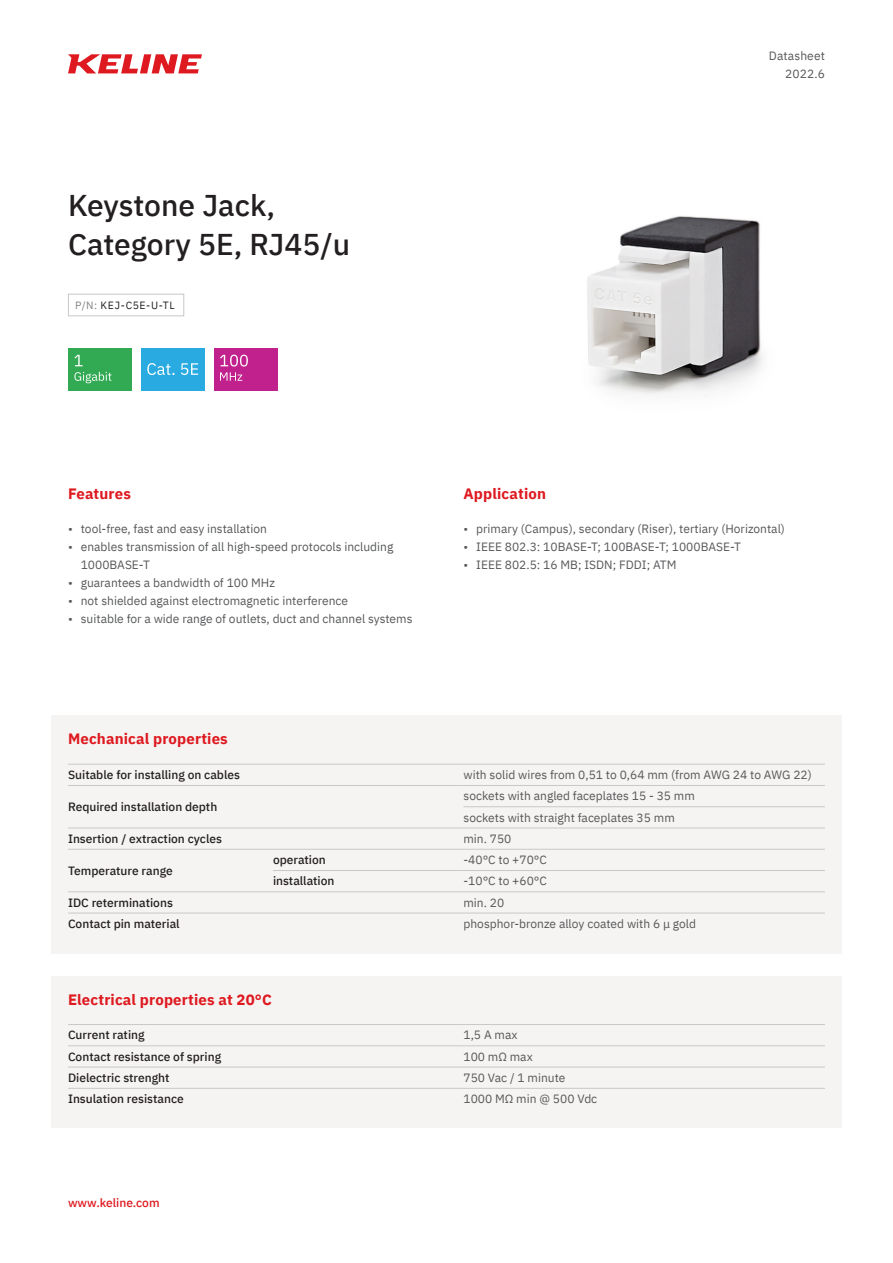
<style>
.page{position:relative;width:893px;height:1263px;background:#fff}
.page>*{position:absolute;margin:0;border:0;box-sizing:border-box;transform-origin:0 0}
.t1{font:500 30px/39px "IBM Plex Sans";color:#231f20}
.t2{font:700 15px "IBM Plex Sans";letter-spacing:.01em;color:#de1920}
.TAB_value{font:12px/18px "IBM Plex Sans";color:#57585a}
.TAB_Category{font:500 12px "IBM Plex Sans";color:#231f20}
.TAB_value-2{font:500 12px "IBM Plex Sans";color:#231f20}
.t3{font:500 12px "IBM Plex Sans";color:#de1920}
.Product_Code{font:10.5px "IBM Plex Sans";letter-spacing:.065em;color:#231f20}
.s1{color:#808285}
</style>
<div class="page">
<svg style="left:68px;top:54px;width:134px;height:19px"></svg>
<div style="left:68px;top:294px;width:116px;height:22px;border:1px solid #c7c8ca"></div>
<div style="left:51px;top:716px;width:791px;height:238px;background:#f6f4f2"></div>
<hr style="left:68px;top:764px;width:205px;height:1px;background:#c7c8ca">
<hr style="left:273px;top:764px;width:190px;height:1px;background:#c7c8ca">
<hr style="left:463px;top:764px;width:362px;height:1px;background:#c7c8ca">
<hr style="left:68px;top:785px;width:205px;height:1px;background:#c7c8ca">
<hr style="left:273px;top:785px;width:190px;height:1px;background:#c7c8ca">
<hr style="left:463px;top:785px;width:362px;height:1px;background:#c7c8ca">
<hr style="left:463px;top:806px;width:362px;height:1px;background:#c7c8ca">
<hr style="left:68px;top:828px;width:205px;height:1px;background:#c7c8ca">
<hr style="left:273px;top:828px;width:190px;height:1px;background:#c7c8ca">
<hr style="left:463px;top:828px;width:362px;height:1px;background:#c7c8ca">
<hr style="left:68px;top:849px;width:205px;height:1px;background:#c7c8ca">
<hr style="left:273px;top:849px;width:190px;height:1px;background:#c7c8ca">
<hr style="left:463px;top:849px;width:362px;height:1px;background:#c7c8ca">
<hr style="left:273px;top:870px;width:190px;height:1px;background:#c7c8ca">
<hr style="left:463px;top:870px;width:362px;height:1px;background:#c7c8ca">
<hr style="left:68px;top:891px;width:205px;height:1px;background:#c7c8ca">
<hr style="left:273px;top:891px;width:190px;height:1px;background:#c7c8ca">
<hr style="left:463px;top:891px;width:362px;height:1px;background:#c7c8ca">
<hr style="left:68px;top:913px;width:205px;height:1px;background:#c7c8ca">
<hr style="left:273px;top:913px;width:190px;height:1px;background:#c7c8ca">
<hr style="left:463px;top:913px;width:362px;height:1px;background:#c7c8ca">
<div style="left:68px;top:348px;width:64px;height:42px;background:#32aa53"></div>
<svg style="left:74px;top:355px;width:9px;height:11px"></svg>
<svg style="left:74px;top:372px;width:37px;height:11px"></svg>
<div style="left:214px;top:348px;width:63px;height:42px;background:#c0218d"></div>
<svg style="left:220px;top:355px;width:28px;height:26px"></svg>
<div style="left:141px;top:348px;width:64px;height:42px;background:#29abe2"></div>
<svg style="left:147px;top:363px;width:27px;height:12px"></svg>
<svg style="left:181px;top:363px;width:17px;height:12px"></svg>
<img style="left:587px;top:216px;width:176px;height:181px">
<div style="left:51px;top:976px;width:791px;height:151px;background:#f6f4f2"></div>
<hr style="left:68px;top:1024px;width:395px;height:1px;background:#c7c8ca">
<hr style="left:463px;top:1024px;width:362px;height:1px;background:#c7c8ca">
<hr style="left:68px;top:1045px;width:395px;height:1px;background:#c7c8ca">
<hr style="left:463px;top:1045px;width:362px;height:1px;background:#c7c8ca">
<hr style="left:68px;top:1067px;width:395px;height:1px;background:#c7c8ca">
<hr style="left:463px;top:1067px;width:362px;height:1px;background:#c7c8ca">
<hr style="left:68px;top:1088px;width:395px;height:1px;background:#c7c8ca">
<hr style="left:463px;top:1088px;width:362px;height:1px;background:#c7c8ca">
<h1 class="t1" style="left:68px;top:183px;width:284px">Keystone Jack,<br>Category 5E, RJ45/u</h1>
<p class="Product_Code" style="left:75px;top:297px;width:101px"><span class="s1">P/N:</span> KEJ-C5E-U-TL</p>
<h3 class="t2" style="left:68px;top:481px;width:64px">Features</h3>
<h3 class="t2" style="left:463px;top:481px;width:84px">Application</h3>
<p class="TAB_value" style="left:769px;top:46px;width:58px">Datasheet</p>
<p class="TAB_value" style="left:785px;top:64px;width:41px">2022.6</p>
<p class="TAB_value" style="left:68px;top:518px;width:200px">• tool-free, fast and easy installation</p>
<p class="TAB_value" style="left:81px;top:536px;width:314px;text-indent:-13px">• enables transmission of all high-speed protocols including<br>1000BASE-T</p>
<p class="TAB_value" style="left:68px;top:572px;width:208px">• guarantees a bandwidth of 100 MHz</p>
<p class="TAB_value" style="left:68px;top:590px;width:282px">• not shielded against electromagnetic interference</p>
<p class="TAB_value" style="left:68px;top:608px;width:346px">• suitable for a wide range of outlets, duct and channel systems</p>
<p class="TAB_value" style="left:463px;top:518px;width:323px">• primary (Campus), secondary (Riser), tertiary (Horizontal)</p>
<p class="TAB_value" style="left:463px;top:536px;width:279px">• IEEE 802.3: 10BASE-T; 100BASE-T; 1000BASE-T</p>
<p class="TAB_value" style="left:463px;top:554px;width:215px">• IEEE 802.5: 16 MB; ISDN; FDDI; ATM</p>
<h3 class="t2" style="left:68px;top:727px;width:161px">Mechanical properties</h3>
<p class="TAB_Category" style="left:68px;top:765px;width:174px">Suitable for installing on cables</p>
<p class="TAB_value" style="left:463px;top:765px;width:350px">with solid wires from 0,51 to 0,64 mm (from AWG 24 to AWG 22)</p>
<p class="TAB_Category" style="left:68px;top:797px;width:151px">Required installation depth</p>
<p class="TAB_value" style="left:463px;top:786px;width:233px">sockets with angled faceplates 15 - 35 mm</p>
<p class="TAB_value" style="left:463px;top:807px;width:213px">sockets with straight faceplates 35 mm</p>
<p class="TAB_Category" style="left:68px;top:829px;width:156px">Insertion / extraction cycles</p>
<p class="TAB_value" style="left:463px;top:828px;width:49px">min. 750</p>
<p class="TAB_Category" style="left:68px;top:861px;width:106px">Temperature range</p>
<p class="TAB_value-2" style="left:273px;top:850px;width:54px">operation</p>
<p class="TAB_value" style="left:463px;top:850px;width:85px">-40°C to +70°C</p>
<p class="TAB_value-2" style="left:273px;top:872px;width:63px">installation</p>
<p class="TAB_value" style="left:463px;top:871px;width:85px">-10°C to +60°C</p>
<p class="TAB_Category" style="left:68px;top:893px;width:106px">IDC reterminations</p>
<p class="TAB_value" style="left:463px;top:892px;width:42px">min. 20</p>
<p class="TAB_Category" style="left:68px;top:914px;width:113px">Contact pin material</p>
<p class="TAB_value" style="left:463px;top:914px;width:234px">phosphor-bronze alloy coated with 6 μ gold</p>
<h3 class="t2" style="left:68px;top:987px;width:205px">Electrical properties at 20°C</h3>
<p class="TAB_Category" style="left:68px;top:1026px;width:78px">Current rating</p>
<p class="TAB_value" style="left:463px;top:1025px;width:55px">1,5 A max</p>
<p class="TAB_Category" style="left:68px;top:1047px;width:155px">Contact resistance of spring</p>
<p class="TAB_value" style="left:463px;top:1046px;width:71px">100 mΩ max</p>
<p class="TAB_Category" style="left:68px;top:1068px;width:103px">Dielectric strenght</p>
<p class="TAB_value" style="left:463px;top:1068px;width:103px">750 Vac / 1 minute</p>
<p class="TAB_Category" style="left:68px;top:1089px;width:117px">Insulation resistance</p>
<p class="TAB_value" style="left:463px;top:1089px;width:135px">1000 MΩ min @ 500 Vdc</p>
<p class="t3" style="left:68px;top:1193px;width:93px">www.keline.com</p>
</div>
